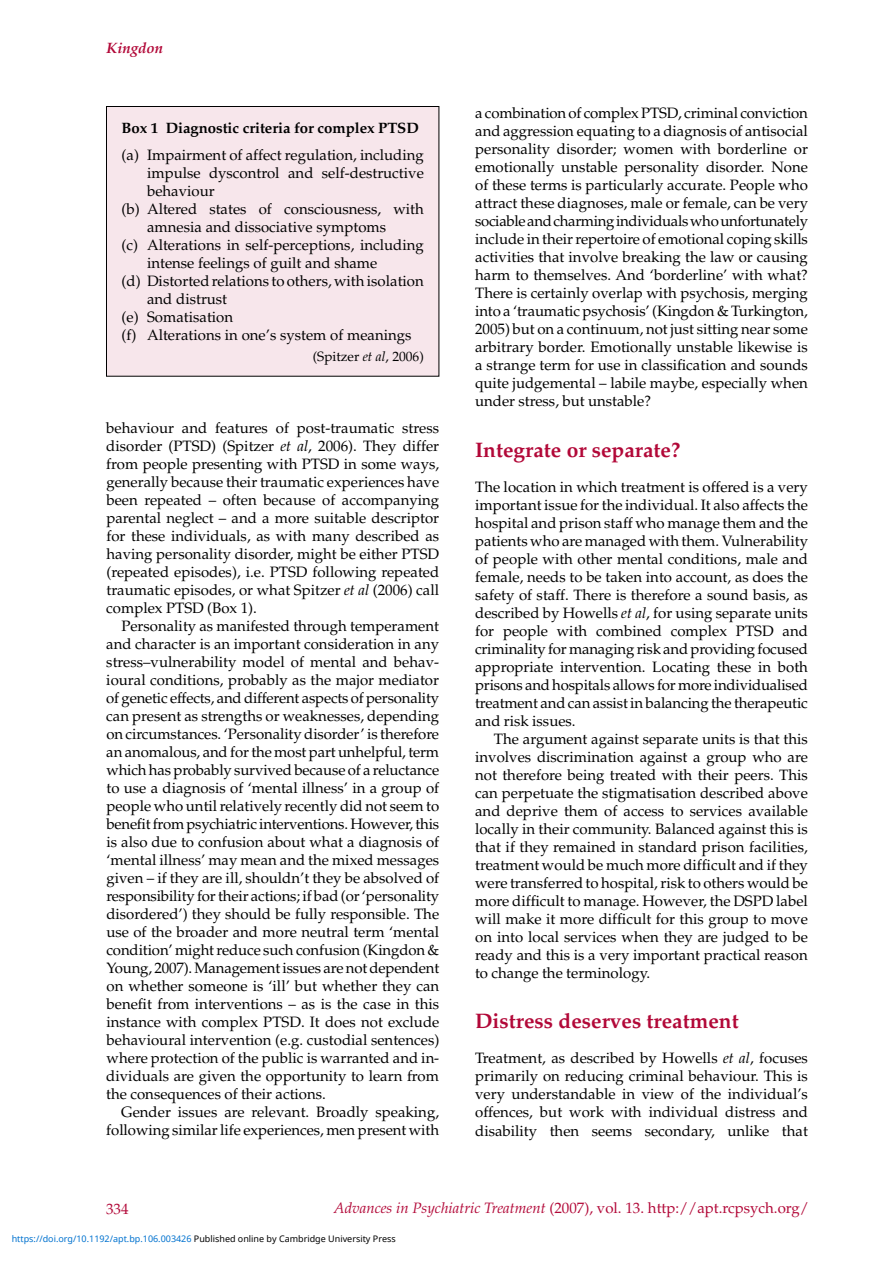
<style>
.page{position:relative;width:893px;height:1263px;background:#fff}
.page>*{position:absolute;margin:0;border:0;box-sizing:border-box;transform-origin:0 0}
.t1{font:700 21px "Palatino";color:#b20838}
.t2{font:15px/18px "Palatino";color:#000;text-align:justify}
.t3{font:15px "Palatino";color:#b20838}
.t4{font:700 15px "Palatino";letter-spacing:-.005em;color:#000}
.t5{font:italic 700 15px "Palatino";color:#b20838}
.t6{font:13.5px "Palatino";color:#000}
.t7{font:9px "Noto Sans";color:#0172cf}
.s1{font-style:italic}
.s2{color:#000}
</style>
<div class="page">
<div style="left:106px;top:106px;width:333px;height:270px;background:#f7e6eb"></div>
<div style="left:106px;top:106px;width:333px;height:270px;border:1px solid #000"></div>
<p class="t5" style="left:107px;top:40px;width:58px">Kingdon</p>
<p class="t4" style="left:122px;top:119px;width:299px">Box 1 Diagnostic criteria for complex PTSD</p>
<p class="t2" style="left:122px;top:147px;width:304px">(a) Impairment of affect regulation, including</p>
<p class="t2" style="left:147px;top:165px;width:278px">impulse dyscontrol and self-destructive</p>
<p class="t2" style="left:147px;top:183px;width:69px">behaviour</p>
<p class="t2" style="left:122px;top:201px;width:304px">(b) Altered states of consciousness, with</p>
<p class="t2" style="left:147px;top:219px;width:241px">amnesia and dissociative symptoms</p>
<p class="t2" style="left:122px;top:237px;width:304px">(c) Alterations in self-perceptions, including</p>
<p class="t2" style="left:147px;top:255px;width:232px">intense feelings of guilt and shame</p>
<p class="t2" style="left:122px;top:273px;width:304px">(d) Distortedrelations to others, with isolation</p>
<p class="t2" style="left:147px;top:291px;width:82px">and distrust</p>
<p class="t2" style="left:122px;top:309px;width:113px">(e) Somatisation</p>
<p class="t2" style="left:122px;top:327px;width:292px">(f) Alterations in one’s system of meanings</p>
<p class="t6" style="left:313px;top:349px;width:113px">(Spitzer <span class="s1">et al</span>, 2006)</p>
<p class="t2" style="left:106px;top:419px;width:334px">behaviour and features of post-traumatic stress disorder (PTSD) (Spitzer <span class="s1">et al</span>, 2006). They differ from people presenting with PTSD in some ways, generally because their traumatic experiences have been repeated – often because of accompanying parental neglect – and a more suitable descriptor for these individuals, as with many described as having personality disorder, might be either PTSD (repeated episodes), i.e. PTSD following repeated traumatic episodes, or what Spitzer <span class="s1">et al</span> (2006) call complex PTSD (Box 1).</p>
<p class="t2" style="left:106px;top:617px;width:335px;text-indent:15px">Personality as manifested through temperament and character is an important consideration in any stress–vulnerability model of mental and behav&shy;ioural conditions, probably as the major mediator of genetic effects, and different aspects of personality can present as strengths or weaknesses, depending on circum-stances. ‘Personality disorder’ is therefore an anomalous, and for the most part unhelpful, term which has probably survived because of a reluctance to use a diagnosis of ‘mental illness’ in a group of people who until relatively recently did not seem to benefit from psychiatric interventions. However, this is also due to confusion about what a diagnosis of ‘mental illness’ may mean and the mixed messages given – if they are ill, shouldn’t they be absolved of responsibility for their actions; if bad (or ‘personality disordered’) they should be fully responsible. The use of the broader and more neutral term ‘mental condition’ might reduce such confusion (Kingdon &amp; Young, 2007). Management issues are not dependent on whether someone is ‘ill’ but whether they can benefit from interventions – as is the case in this instance with complex PTSD. It does not exclude behavioural intervention (e.g. custodial sentences) where protection of the public is warranted and in&shy;dividuals are given the opportunity to learn from the consequences of their actions.</p>
<p class="t2" style="left:106px;top:1103px;width:334px;text-align:right">Gender issues are relevant. Broadly speaking, following similar life experiences, men present with</p>
<p class="t2" style="left:475px;top:104px;width:334px">a combination of complex PTSD, criminal conviction and aggression equating to a diagnosis of antisocial personality disorder; women with borderline or emotionally unstable personality disorder. None of these terms is particularly accurate. People who attract these diagnoses, male or female, can be very sociableandcharmingindividualswhounfortunately include in their repertoire of emotional coping skills activities that involve breaking the law or causing harm to themselves. And ‘borderline’ with what?<br>There is certainly overlap with psychosis, merging into a ‘traumatic psychosis’ (Kingdon &amp; Turkington, 2005) but on a continuum, not just sitting near some arbitrary border. Emotionally unstable likewise is a strange term for use in classification and sounds quite judgemental – labile maybe, especially when under stress, but unstable?</p>
<h1 class="t1" style="left:475px;top:437px;width:207px">Integrate or separate?</h1>
<p class="t2" style="left:475px;top:478px;width:334px">The location in which treatment is offered is a very important issue for the individual. It also affects the hospital and prison staff who manage them and the patients who are managed with them. Vulnerability of people with other mental conditions, male and female, needs to be taken into account, as does the safety of staff. There is therefore a sound basis, as described by Howells <span class="s1">et al</span>, for using separate units for people with combined complex PTSD and criminality for managing risk and providing focused appropriate intervention. Locating these in both prisons and hospitals allows for more individualised treatment and can assist in balancing the therapeutic and risk issues.</p>
<p class="t2" style="left:475px;top:730px;width:334px;text-indent:19px">The argument against separate units is that this involves discrimination against a group who are not therefore being treated with their peers. This can perpetuate the stigmatisation described above and deprive them of access to services available locally in their community. Balanced against this is that if they remained in standard prison facilities, treatment would be much more difficult and if they were transferred to hospital, risk to others would be more difficult to manage. However, the DSPD label will make it more difficult for this group to move on into local services when they are judged to be ready and this is a very important practical reason to change the terminology.</p>
<h1 class="t1" style="left:475px;top:1009px;width:265px">Distress deserves treatment</h1>
<p class="t2" style="left:475px;top:1050px;width:334px">Treatment, as described by Howells <span class="s1">et al</span>, focuses primarily on reducing criminal behaviour. This is very understandable in view of the individual’s offences, but work with individual distress and disability then seems secondary, unlike that</p>
<p class="t3" style="left:106px;top:1200px;width:24px">334</p>
<p class="t3" style="left:334px;top:1199px;width:477px"><span class="s1">Advances in Psychiatric Treatment</span> (2007), vol. 13. http://apt.rcpsych.org/</p>
<p class="t7" style="left:12px;top:1232px;width:386px">https://doi.org/10.1192/apt.bp.106.003426 <span class="s2">Published online by Cambridge University Press</span></p>
</div>
